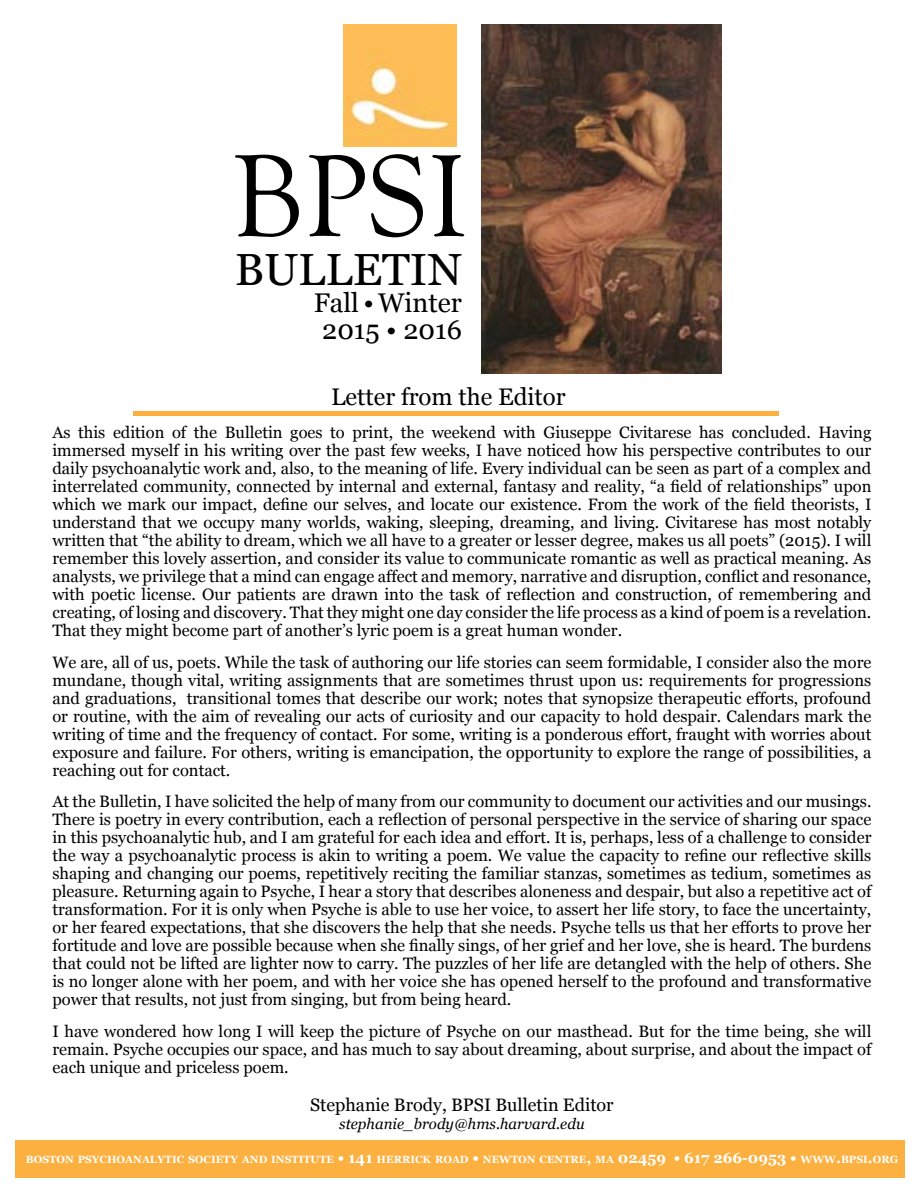
<style>
.page{position:relative;width:918px;height:1188px;background:#fff}
.page>*{position:absolute;margin:0;border:0;box-sizing:border-box;transform-origin:0 0}
.t1{font:120px "Goudy Old Style T";color:#000}
.t2{font:45px "Georgia";color:#000}
.t3{font:27px/27px "Georgia";color:#000;text-align:center}
.t4{font:24px "Georgia";color:#000}
.t5{font:18px "Georgia";color:#000}
.t6{font:16.5px/18px "Georgia";color:#000;text-align:justify}
.t7{font:italic 15px "Georgia";color:#000}
.t8{font:700 10.5px "Georgia";color:#fff}
.s1{font-size:15px}
</style>
<div class="page">
<div style="left:133px;top:411px;width:646px;height:5px;background:#fbb040"></div>
<img style="left:344px;top:24px;width:112px;height:122px">
<div style="left:15px;top:1140px;width:890px;height:38px;background:#fbb040"></div>
<img style="left:482px;top:24px;width:239px;height:350px">
<h1 class="t1" style="left:232px;top:131px;width:237px">BPSI</h1>
<h2 class="t2" style="left:235px;top:242px;width:229px">BULLETIN</h2>
<h3 class="t3" style="left:314px;top:289px;width:150px">Fall • Winter<br>2015 • 2016</h3>
<h3 class="t4" style="left:331px;top:382px;width:236px">Letter from the Editor</h3>
<p class="t6" style="left:52px;top:424px;width:821px">As this edition of the Bulletin goes to print, the weekend with Giuseppe Civitarese has concluded. Having immersed myself in his writing over the past few weeks, I have noticed how his perspective contributes to our daily psychoanalytic work and, also, to the meaning of life. Every individual can be seen as part of a complex and interrelated community, connected by internal and external, fantasy and reality, “a field of relationships” upon which we mark our impact, define our selves, and locate our existence. From the work of the field theorists, I understand that we occupy many worlds, waking, sleeping, dreaming, and living. Civitarese has most notably written that “the ability to dream, which we all have to a greater or lesser degree, makes us all poets” (2015). I will remember this lovely assertion, and consider its value to communicate romantic as well as practical meaning. As analysts, we privilege that a mind can engage affect and memory, narrative and disruption, conflict and resonance, with poetic license. Our patients are drawn into the task of reflection and construction, of remembering and creating, of losing and discovery. That they might one day consider the life process as a kind of poem is a revelation.<br>That they might become part of another’s lyric poem is a great human wonder.</p>
<p class="t6" style="left:52px;top:653px;width:821px">We are, all of us, poets. While the task of authoring our life stories can seem formidable, I consider also the more mundane, though vital, writing assignments that are sometimes thrust upon us: requirements for progressions and graduations, transitional tomes that describe our work; notes that synopsize therapeutic efforts, profound or routine, with the aim of revealing our acts of curiosity and our capacity to hold despair. Calendars mark the writing of time and the frequency of contact. For some, writing is a ponderous effort, fraught with worries about exposure and failure. For others, writing is emancipation, the opportunity to explore the range of possibilities, a reaching out for contact.</p>
<p class="t6" style="left:52px;top:793px;width:821px">At the Bulletin, I have solicited the help of many from our community to document our activities and our musings.<br>There is poetry in every contribution, each a reflection of personal perspective in the service of sharing our space in this psychoanalytic hub, and I am grateful for each idea and effort. It is, perhaps, less of a challenge to consider the way a psychoanalytic process is akin to writing a poem. We value the capacity to refine our reflective skills shaping and changing our poems, repetitively reciting the familiar stanzas, sometimes as tedium, sometimes as pleasure. Returning again to Psyche, I hear a story that describes aloneness and despair, but also a repetitive act of transformation. For it is only when Psyche is able to use her voice, to assert her life story, to face the uncertainty, or her feared expectations, that she discovers the help that she needs. Psyche tells us that her efforts to prove her fortitude and love are possible because when she finally sings, of her grief and her love, she is heard. The burdens that could not be lifted are lighter now to carry. The puzzles of her life are detangled with the help of others. She is no longer alone with her poem, and with her voice she has opened herself to the profound and transformative power that results, not just from singing, but from being heard.</p>
<p class="t6" style="left:52px;top:1022px;width:821px">I have wondered how long I will keep the picture of Psyche on our masthead. But for the time being, she will remain. Psyche occupies our space, and has much to say about dreaming, about surprise, and about the impact of each unique and priceless poem.</p>
<p class="t5" style="left:310px;top:1094px;width:305px">Stephanie Brody, BPSI Bulletin Editor</p>
<p class="t7" style="left:339px;top:1114px;width:247px">stephanie_brody@hms.harvard.edu</p>
<p class="t8" style="left:26px;top:1152px;width:874px">BOSTON PSYCHOANALYTIC SOCIETY AND INSTITUTE <span class="s1">• 141</span> HERRICK ROAD <span class="s1">•</span> NEWTON CENTRE<span class="s1">,</span> MA <span class="s1">02459 • 617 266-0953 •</span> WWW<span class="s1">.</span>BPSI<span class="s1">.</span>ORG</p>
</div>
